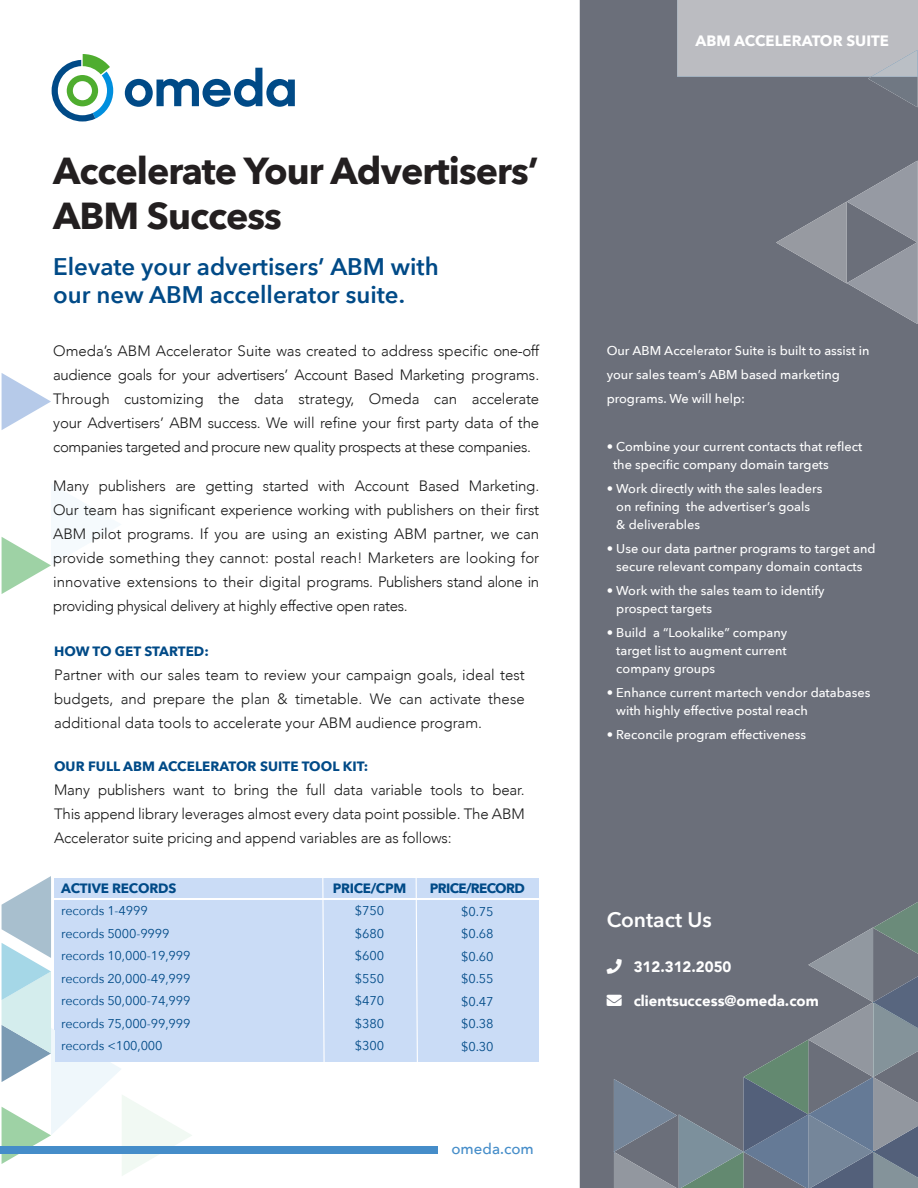
<style>
.page{position:relative;width:918px;height:1188px;background:#fff}
.page>*{position:absolute;margin:0;border:0;box-sizing:border-box;transform-origin:0 0}
.t1{font:700 37.5px/45px "Avenir Next";letter-spacing:-.025em;color:#231f20}
.t2{font:600 24px/28.8px "Avenir Next";color:#004a87}
.t3{font:600 21px "Avenir Next";color:#fff}
.t4{font:300 15px/24px "Avenir";letter-spacing:-.025em;color:#191919;text-align:justify}
.t5{font:900 15px "Avenir";color:#fff}
.t6{font:700 15px "Avenir Next";color:#fff}
.t7{font:500 15px "Avenir Next";color:#458dc9}
.t8{font:700 13.5px "Avenir Next";letter-spacing:-.01em;color:#004a87}
.t9{font:700 13.5px "Avenir Next";letter-spacing:-.05em;color:#004a87}
.t10{font:500 12.75px/18px "Avenir Next";color:#fff}
.t11{font:12.75px/22.5px "Avenir Next";letter-spacing:-.01em;color:#004a87;text-align:justify}
</style>
<div class="page">
<div style="left:580px;top:0;width:338px;height:1188px;background:#6b6f7a"></div>
<svg style="left:2px;top:537px;width:49px;height:57px"></svg>
<svg style="left:776px;top:161px;width:142px;height:163px;background:#7c7f89"></svg>
<svg style="left:2px;top:876px;width:190px;height:300px"></svg>
<svg style="left:2px;top:373px;width:49px;height:57px"></svg>
<div style="left:0;top:1147px;width:438px;height:7px;background:#458dc9"></div>
<svg style="left:125px;top:68px;width:170px;height:39px"></svg>
<svg style="left:52px;top:54px;width:61px;height:67px"></svg>
<svg style="left:677px;top:0;width:241px;height:107px;background:#a4a6ad"></svg>
<div style="left:55px;top:882px;width:484px;height:180px;background:#cadcf6"></div>
<hr style="left:53px;top:898px;width:498px;height:1px;background:#fff">
<svg style="left:416px;top:878px;width:2px;height:184px"></svg>
<svg style="left:322px;top:878px;width:3px;height:184px"></svg>
<hr style="left:52px;top:876px;width:498px;height:1px;background:#fff">
<svg style="left:607px;top:902px;width:311px;height:286px;background:#6e7782"></svg>
<h1 class="t1" style="left:53px;top:147px;width:487px">Accelerate Your Advertisers’<br>ABM Success</h1>
<h2 class="t2" style="left:53px;top:251px;width:387px">Elevate your advertisers’ ABM with our new ABM accellerator suite.</h2>
<p class="t4" style="left:53px;top:338px;width:488px">Omeda’s ABM Accelerator Suite was created to address specific one-off audience goals for your advertisers’ Account Based Marketing programs.<br>Through customizing the data strategy, Omeda can accelerate your Advertisers’ ABM success. We will refine your first party data of the companies targeted and procure new quality prospects at these companies.</p>
<p class="t4" style="left:53px;top:473px;width:488px">Many publishers are getting started with Account Based Marketing.<br>Our team has significant experience working with publishers on their first ABM pilot programs. If you are using an existing ABM partner, we can provide something they cannot: postal reach! Marketers are looking for innovative extensions to their digital programs. Publishers stand alone in providing physical delivery at highly effective open rates.</p>
<p class="t8" style="left:54px;top:639px;width:156px">HOW TO GET STARTED:</p>
<p class="t4" style="left:54px;top:663px;width:472px">Partner with our sales team to review your campaign goals, ideal test budgets, and prepare the plan &amp; timetable. We can activate these additional data tools to accelerate your ABM audience program.</p>
<p class="t8" style="left:54px;top:755px;width:316px">OUR FULL ABM ACCELERATOR SUITE TOOL KIT:</p>
<p class="t4" style="left:54px;top:778px;width:472px">Many publishers want to bring the full data variable tools to bear.<br>This append library leverages almost every data point possible. The ABM Accelerator suite pricing and append variables are as follows:</p>
<p class="t8" style="left:61px;top:876px;width:117px">ACTIVE RECORDS</p>
<p class="t11" style="left:61px;top:899px;width:131px;text-align:left">records 1-4999 records 5000-9999 records 10,000-19,999 records 20,000-49,999 records 50,000-74,999 records 75,000-99,999 records &lt;100,000</p>
<p class="t8" style="left:333px;top:876px;width:75px">PRICE/CPM</p>
<p class="t11" style="left:355px;top:899px;width:31px">$750 $680 $600 $550 $470 $380 $300</p>
<p class="t9" style="left:430px;top:877px;width:96px">PRICE/RECORD</p>
<p class="t11" style="left:461px;top:899px;width:34px">$0.75 $0.68 $0.60 $0.55 $0.47 $0.38 $0.30</p>
<p class="t7" style="left:452px;top:1136px;width:84px">omeda.com</p>
<p class="t6" style="left:696px;top:28px;width:195px">ABM ACCELERATOR SUITE</p>
<p class="t10" style="left:607px;top:338px;width:264px;line-height:24px">Our ABM Accelerator Suite is built to assist in your sales team’s ABM based marketing programs. We will help:</p>
<p class="t10" style="left:613px;top:437px;width:251px;text-indent:-6px">• Combine your current contacts that reflect the specific company domain targets</p>
<p class="t10" style="left:616px;top:479px;width:208px;text-indent:-10px">• Work directly with the sales leaders on refining the advertiser’s goals &amp; deliverables</p>
<p class="t10" style="left:607px;top:539px;width:270px;text-align:center">• Use our data partner programs to target and secure relevant company domain contacts</p>
<p class="t10" style="left:616px;top:581px;width:210px;text-indent:-10px">• Work with the sales team to identify prospect targets</p>
<p class="t10" style="left:616px;top:623px;width:172px;text-align:justify;text-indent:-10px">• Build a “Lookalike” company target list to augment current company groups</p>
<p class="t10" style="left:616px;top:683px;width:256px;text-indent:-10px">• Enhance current martech vendor databases with highly effective postal reach</p>
<p class="t10" style="left:607px;top:725px;width:201px">• Reconcile program effectiveness</p>
<h3 class="t3" style="left:607px;top:902px;width:107px">Contact Us</h3>
<p class="t5" style="left:634px;top:954px;width:99px">312.312.2050</p>
<p class="t5" style="left:634px;top:988px;width:187px">clientsuccess@omeda.com</p>
</div>
